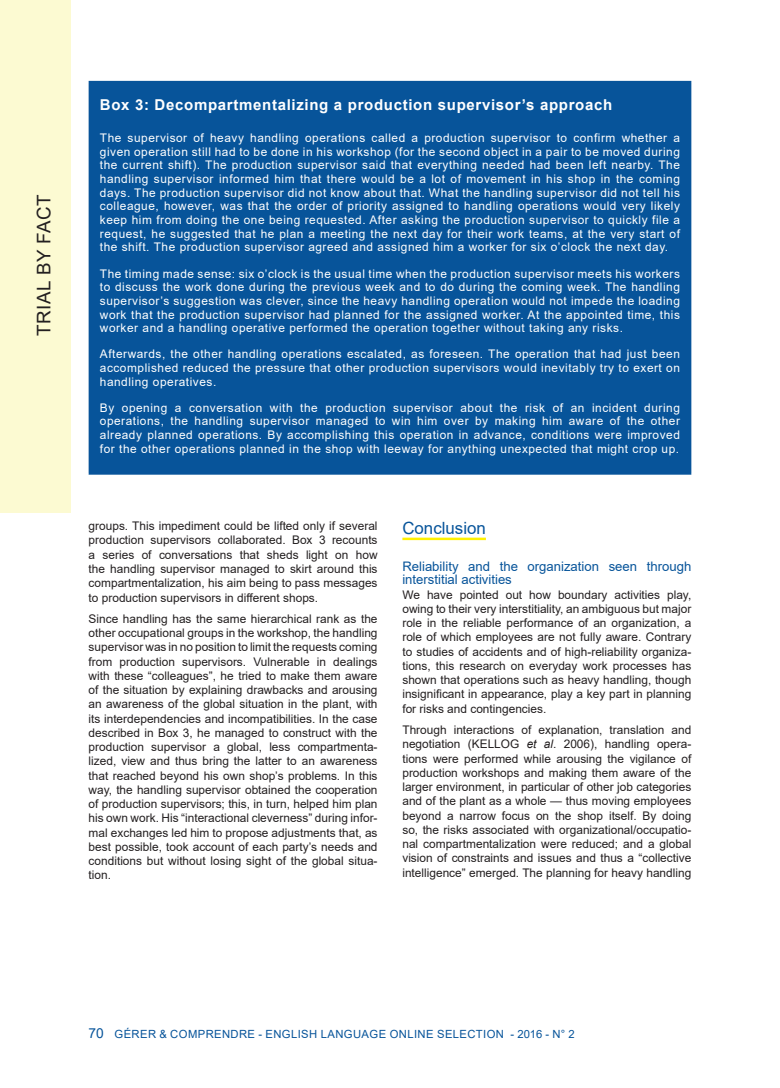
<style>
.page{position:relative;width:780px;height:1088px;background:#fff}
.page>*{position:absolute;margin:0;border:0;box-sizing:border-box;transform-origin:0 0}
.t1{font:18.75px "Arial";letter-spacing:.035em;color:#231f20}
.Titre_1{font:16.88px "Arial";color:#07549a}
.t2{font:700 15px "Arial";letter-spacing:.045em;color:#fff}
.Titre_2{font:13.12px/13.8px "Arial";color:#07549a}
.texte_courant{font:11.88px/14.2px "Arial";color:#231f20;text-align:justify}
.t3{font:11.88px/13.6px "Arial";letter-spacing:.045em;color:#fff;text-align:justify}
.t4{font:11.25px "Arial";letter-spacing:.035em;color:#07549a}
.s1{font-style:italic}
.s2{font-size:13.75px}
</style>
<div class="page">
<div style="left:0;top:0;width:71px;height:513px;background:#fcfad2"></div>
<div style="left:89px;top:81px;width:601px;height:393px;background:#07549a"></div>
<hr style="left:89px;top:81px;width:602px;height:1px;background:#07549a">
<hr style="left:690px;top:82px;width:1px;height:391px;background:#07549a">
<hr style="left:89px;top:473px;width:602px;height:2px;background:#07549a">
<hr style="left:402px;top:538px;width:84px;height:2px;background:#fff101">
<h1 class="t1" style="left:31px;top:336px;width:144px;rotate:-90deg">TRIAL BY FACT</h1>
<p class="t2" style="left:100px;top:94px;width:514px">Box 3: Decompartmentalizing a production supervisor’s approach</p>
<p class="t3" style="left:100px;top:131px;width:581px">The supervisor of heavy handling operations called a production supervisor to confirm whether a given operation still had to be done in his workshop (for the second object in a pair to be moved during the current shift). The production supervisor said that everything needed had been left nearby. The handling supervisor informed him that there would be a lot of movement in his shop in the coming days. The production supervisor did not know about that. What the handling supervisor did not tell his colleague, however, was that the order of priority assigned to handling operations would very likely keep him from doing the one being requested. After asking the production supervisor to quickly file a request, he suggested that he plan a meeting the next day for their work teams, at the very start of the shift. The production supervisor agreed and assigned him a worker for six o’clock the next day.</p>
<p class="t3" style="left:100px;top:266px;width:581px">The timing made sense: six o’clock is the usual time when the production supervisor meets his workers to discuss the work done during the previous week and to do during the coming week. The handling supervisor’s suggestion was clever, since the heavy handling operation would not impede the loading work that the production supervisor had planned for the assigned worker. At the appointed time, this worker and a handling operative performed the operation together without taking any risks.</p>
<p class="t3" style="left:100px;top:347px;width:581px">Afterwards, the other handling operations escalated, as foreseen. The operation that had just been accomplished reduced the pressure that other production supervisors would inevitably try to exert on handling operatives.</p>
<p class="t3" style="left:100px;top:401px;width:581px">By opening a conversation with the production supervisor about the risk of an incident during operations, the handling supervisor managed to win him over by making him aware of the other already planned operations. By accomplishing this operation in advance, conditions were improved for the other operations planned in the shop with leeway for anything unexpected that might crop up.</p>
<p class="texte_courant" style="left:89px;top:519px;width:290px">groups. This impediment could be lifted only if several production supervisors collaborated. Box 3 recounts a series of conversations that sheds light on how the handling supervisor managed to skirt around this compartmentalization, his aim being to pass messages to production supervisors in different shops.</p>
<p class="texte_courant" style="left:89px;top:611px;width:290px">Since handling has the same hierarchical rank as the other occupational groups in the workshop, the handling supervisor was in no position to limit the requests coming from production supervisors. Vulnerable in dealings with these “colleagues”, he tried to make them aware of the situation by explaining drawbacks and arousing an awareness of the global situation in the plant, with its interdependencies and incompatibilities. In the case described in Box 3, he managed to construct with the production supervisor a global, less compartmenta&shy;lized, view and thus bring the latter to an awareness that reached beyond his own shop’s problems. In this way, the handling supervisor obtained the cooperation of production supervisors; this, in turn, helped him plan his own work. His “interactional cleverness” during infor&shy;mal exchanges led him to propose adjustments that, as best possible, took account of each party’s needs and conditions but without losing sight of the global situa&shy;tion.</p>
<p class="Titre_1" style="left:402px;top:516px;width:85px">Conclusion</p>
<p class="Titre_2" style="left:402px;top:559px;width:290px">Reliability and the organization seen through interstitial activities</p>
<p class="texte_courant" style="left:402px;top:587px;width:290px">We have pointed out how boundary activities play, owing to their very interstitiality, an ambiguous but major role in the reliable performance of an organization, a role of which employees are not fully aware. Contrary to studies of accidents and of high-reliability organiza&shy;tions, this research on everyday work processes has shown that operations such as heavy handling, though insignificant in appearance, play a key part in planning for risks and contingencies.</p>
<p class="texte_courant" style="left:402px;top:723px;width:290px">Through interactions of explanation, translation and negotiation (KELLOG <span class="s1">et al</span>. 2006), handling opera&shy;tions were performed while arousing the vigilance of production workshops and making them aware of the larger environment, in particular of other job categories and of the plant as a whole — thus moving employees beyond a narrow focus on the shop itself. By doing so, the risks associated with organizational/occupatio&shy;nal compartmentalization were reduced; and a global vision of constraints and issues and thus a “collective intelligence” emerged. The planning for heavy handling</p>
<p class="t4" style="left:89px;top:1026px;width:487px"><span class="s2">70</span> GÉRER &amp; COMPRENDRE - ENGLISH LANGUAGE ONLINE SELECTION - 2016 - N° 2</p>
</div>
